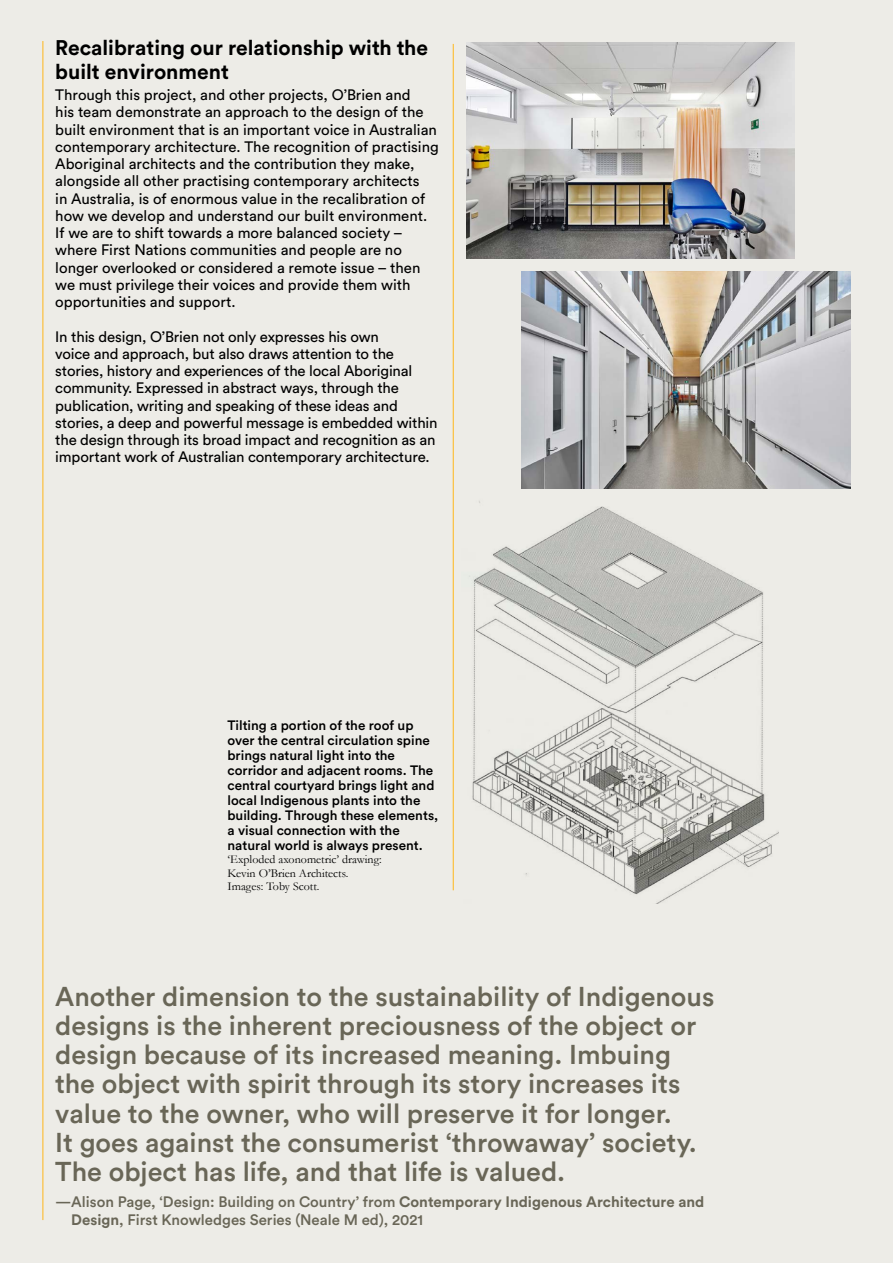
<style>
.page{position:relative;width:893px;height:1263px;background:#edece7}
.page>*{position:absolute;margin:0;border:0;box-sizing:border-box;transform-origin:0 0}
.GANSW_bodytext{font:500 27px/29.2px "Circular Std";color:#696657}
.GANSW_subheads{font:700 21px/23.2px "Circular Std";color:#000}
.GANSW_bodytext-2{font:15px/17.2px "Circular Std";color:#000}
.GANSW_bodytext-3{font:500 15px/17.2px "Circular Std";color:#696657}
.GANSW_CaptionDiagram{font:500 13.5px/15px "Circular Std";color:#000}
.GANSW_Caption{font:12px/13.5px "Garamond";color:#000}
.s1{font-weight:700}
</style>
<div class="page">
<hr style="left:43px;top:41px;width:1px;height:1179px;background:#ffb71b">
<hr style="left:453px;top:44px;width:1px;height:846px;background:#ffb71b">
<img style="left:467px;top:43px;width:328px;height:216px">
<img style="left:521px;top:272px;width:329px;height:217px">
<img style="left:469px;top:488px;width:309px;height:416px">
<p class="GANSW_subheads" style="left:55px;top:36px;width:374px">Recalibrating our relationship with the built environment</p>
<p class="GANSW_bodytext-2" style="left:55px;top:86px;width:385px">Through this project, and other projects, O’Brien and<br>his team demonstrate an approach to the design of the built environment that is an important voice in Australian contemporary architecture. The recognition of practising Aboriginal architects and the contribution they make, alongside all other practising contemporary architects<br>in Australia, is of enormous value in the recalibration of how we develop and understand our built environment.<br>If we are to shift towards a more balanced society – where First Nations communities and people are no longer overlooked or considered a remote issue – then we must privilege their voices and provide them with opportunities and support.</p>
<p class="GANSW_bodytext-2" style="left:55px;top:327px;width:384px">In this design, O’Brien not only expresses his own<br>voice and approach, but also draws attention to the stories, history and experiences of the local Aboriginal community. Expressed in abstract ways, through the publication, writing and speaking of these ideas and stories, a deep and powerful message is embedded within the design through its broad impact and recognition as an important work of Australian contemporary architecture.</p>
<p class="GANSW_CaptionDiagram" style="left:227px;top:717px;width:212px">Tilting a portion of the roof up over the central circulation spine brings natural light into the corridor and adjacent rooms. The central courtyard brings light and local Indigenous plants into the building. Through these elements, a visual connection with the natural world is always present.</p>
<p class="GANSW_Caption" style="left:227px;top:853px;width:156px">‘Exploded axonometric’ drawing:<br>Kevin O’Brien Architects.</p>
<p class="GANSW_Caption" style="left:227px;top:880px;width:94px">Images: Toby Scott.</p>
<p class="GANSW_bodytext" style="left:55px;top:981px;width:661px">Another dimension to the sustainability of Indigenous designs is the inherent preciousness of the object or design because of its increased meaning. Imbuing the object with spirit through its story increases its value to the owner, who will preserve it for longer.<br>It goes against the consumerist ‘throwaway’ society.<br>The object has life, and that life is valued.</p>
<p class="GANSW_bodytext-3" style="left:71px;top:1193px;width:635px;text-indent:-16px">—Alison Page, ‘Design: Building on Country’ from <span class="s1">Contemporary Indigenous Architecture and<br>Design</span>, First Knowledges Series (Neale M ed), 2021</p>
</div>
